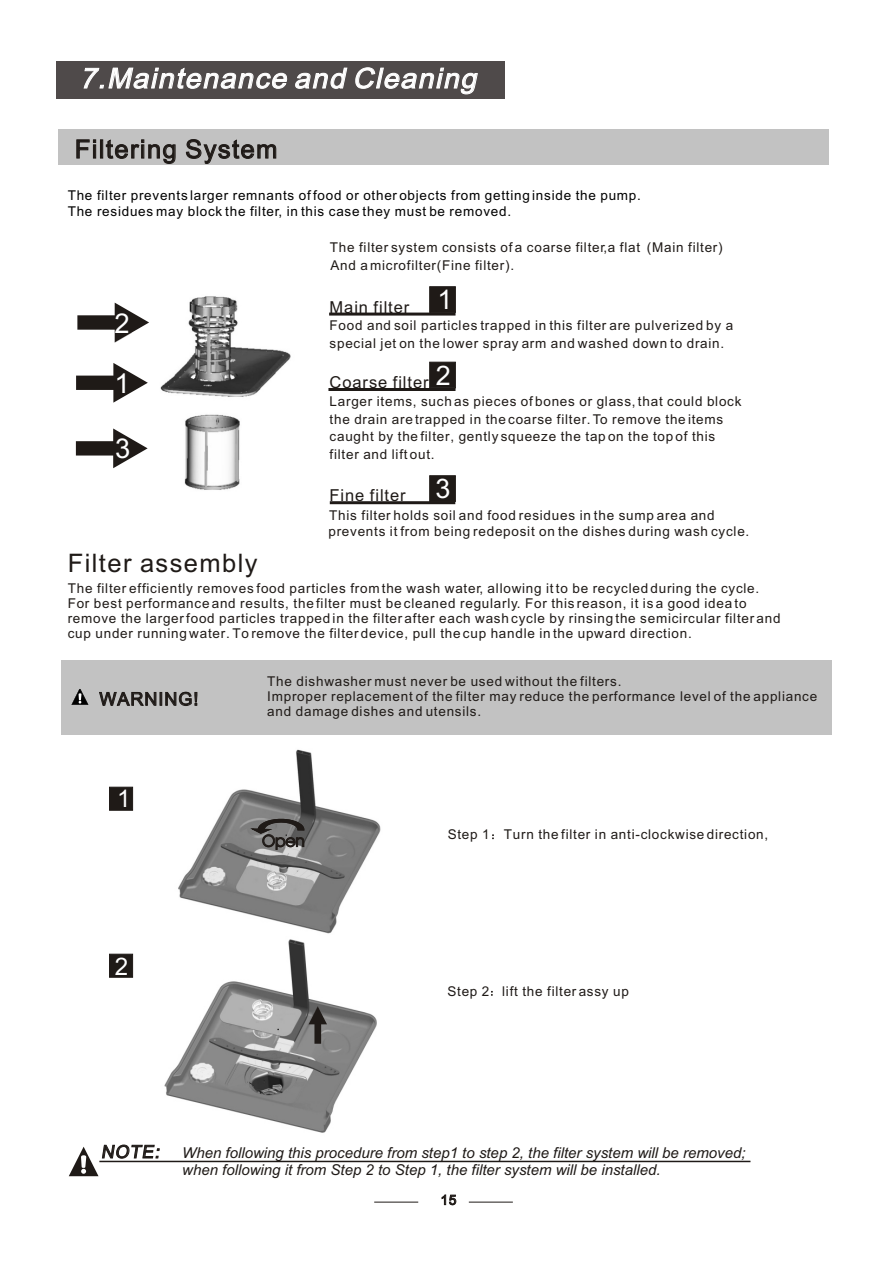
<style>
.page{position:relative;width:894px;height:1263px;background:#fff}
.page>*{position:absolute;margin:0;border:0;box-sizing:border-box;transform-origin:0 0}
.t1{font:italic 27.9px "Arial";color:#fff}
.t2{font:27.45px "Arial";color:#fff}
.t3{font:25.5px "Arial";letter-spacing:.055em;color:#1f1a17}
.t4{font:24.3px "Arial";color:#fff}
.t5{font:18px "Arial";letter-spacing:.055em;color:#1f1a17}
.t6{font:16.5px "Arial";letter-spacing:.055em;color:#1f1a17}
.t7{font:16.5px "Avant Garde Bk BT";color:#1f1a17}
.t8{font:italic 15px/16.8px "Arial";color:#1f1a17;text-align:center}
.t9{font:13.5px/17.9px "Arial";letter-spacing:.055em;color:#1f1a17}
.t10{font:13.5px/15.1px "Arial";letter-spacing:.055em;color:#000}
.s1{font-size:17.85px}
</style>
<div class="page">
<img style="left:164px;top:939px;width:213px;height:194px">
<img style="left:178px;top:749px;width:203px;height:185px">
<div style="left:430px;top:287px;width:26px;height:26px;background:#1f1a17;border:1px solid #1f1a17"></div>
<hr style="left:329px;top:313px;width:127px;height:3px;background:#1f1a17">
<div style="left:430px;top:362px;width:26px;height:26px;background:#1f1a17;border:1px solid #1f1a17"></div>
<hr style="left:328px;top:388px;width:128px;height:3px;background:#1f1a17">
<div style="left:430px;top:476px;width:26px;height:26px;background:#1f1a17;border:1px solid #1f1a17"></div>
<hr style="left:330px;top:501px;width:125px;height:3px;background:#1f1a17">
<svg style="left:77px;top:303px;width:72px;height:39px"></svg>
<svg style="left:76px;top:363px;width:72px;height:40px"></svg>
<svg style="left:76px;top:428px;width:72px;height:40px"></svg>
<div style="left:62px;top:660px;width:770px;height:75px;background:#c2c2c2"></div>
<svg style="left:71px;top:689px;width:17px;height:16px"></svg>
<div style="left:109px;top:787px;width:24px;height:23px;background:#1f1a17;border:1px solid #1f1a17"></div>
<div style="left:109px;top:954px;width:24px;height:23px;background:#1f1a17;border:1px solid #1f1a17"></div>
<div style="left:57px;top:61px;width:448px;height:38px;background:#4f4a4a"></div>
<div style="left:58px;top:129px;width:771px;height:35px;background:#c2c2c2"></div>
<hr style="left:99px;top:1161px;width:652px;height:1px;background:#1f1a17">
<svg style="left:69px;top:1147px;width:30px;height:29px"></svg>
<hr style="left:374px;top:1202px;width:44px;height:1px;background:#1f1a17">
<hr style="left:469px;top:1202px;width:44px;height:1px;background:#1f1a17">
<img style="left:160px;top:296px;width:131px;height:194px">
<svg style="left:309px;top:1006px;width:18px;height:38px"></svg>
<svg style="left:251px;top:819px;width:53px;height:15px"></svg>
<h1 class="t1" style="left:80px;top:68px;width:403px">7.Maintenance and Cleaning</h1>
<h3 class="t3" style="left:75px;top:140px;width:204px">Filtering System</h3>
<p class="t10" style="left:68px;top:189px;width:575px">The filter prevents larger remnants of food or other objects from getting inside the pump.<br>The residues may block the filter, in this case they must be removed.</p>
<p class="t9" style="left:330px;top:240px;width:394px">The filter system consists of a coarse filter,a flat (Main filter)<br>And a microfilter(Fine filter).</p>
<h2 class="t2" style="left:114px;top:313px;width:17px">2</h2>
<h2 class="t2" style="left:115px;top:373px;width:17px">1</h2>
<h2 class="t2" style="left:115px;top:438px;width:17px">3</h2>
<p class="t6" style="left:330px;top:301px;width:124px">Main filter <sup>1</sup></p>
<p class="t9" style="left:330px;top:318px;width:405px">Food and soil particles trapped in this filter are pulverized by a special jet on the lower spray arm and washed down to drain.</p>
<p class="t6" style="left:330px;top:376px;width:123px">Coarse filter <sup>2</sup></p>
<p class="t9" style="left:330px;top:393px;width:413px">Larger items, such as pieces of bones or glass, that could block the drain are trapped in the coarse filter. To remove the items caught by the filter, gently squeeze the tap on the top of this filter and lift out.</p>
<p class="t6" style="left:330px;top:489px;width:123px">Fine filter <sup>3</sup></p>
<p class="t9" style="left:328px;top:508px;width:422px;line-height:16.8px">This filter holds soil and food residues in the sump area and prevents it from being redeposit on the dishes during wash cycle.</p>
<h3 class="t3" style="left:68px;top:554px;width:191px">Filter assembly</h3>
<p class="t9" style="left:68px;top:582px;width:714px;line-height:15.1px">The filter efficiently removes food particles from the wash water, allowing it to be recycled during the cycle.<br>For best performance and results, the filter must be cleaned regularly. For this reason, it is a good idea to remove the larger food particles trapped in the filter after each wash cycle by rinsing the semicircular filter and cup under running water. To remove the filter device, pull the cup handle in the upward direction.</p>
<h3 class="t5" style="left:99px;top:692px;width:100px">WARNING!</h3>
<h3 class="t4" style="left:117px;top:790px;width:15px">1</h3>
<h3 class="t4" style="left:115px;top:957px;width:15px">2</h3>
<p class="t9" style="left:267px;top:675px;width:552px;line-height:15.1px">The dishwasher must never be used without the filters.<br>Improper replacement of the filter may reduce the performance level of the appliance and damage dishes and utensils.</p>
<p class="t7" style="left:262px;top:834px;width:44px">Open</p>
<p class="t9" style="left:448px;top:826px;width:322px">Step 1 Turn the filter in anti-clockwise direction,</p>
<p class="t9" style="left:447px;top:984px;width:183px">Step 2 lift the filter assy up</p>
<p class="t8" style="left:101px;top:1146px;width:646px"><span class="s1">NOTE:</span> When following this procedure from step1 to step 2, the filter system will be removed; when following it from Step 2 to Step 1, the filter system will be installed.</p>
<p class="t9" style="left:441px;top:1192px;width:17px">15</p>
</div>
